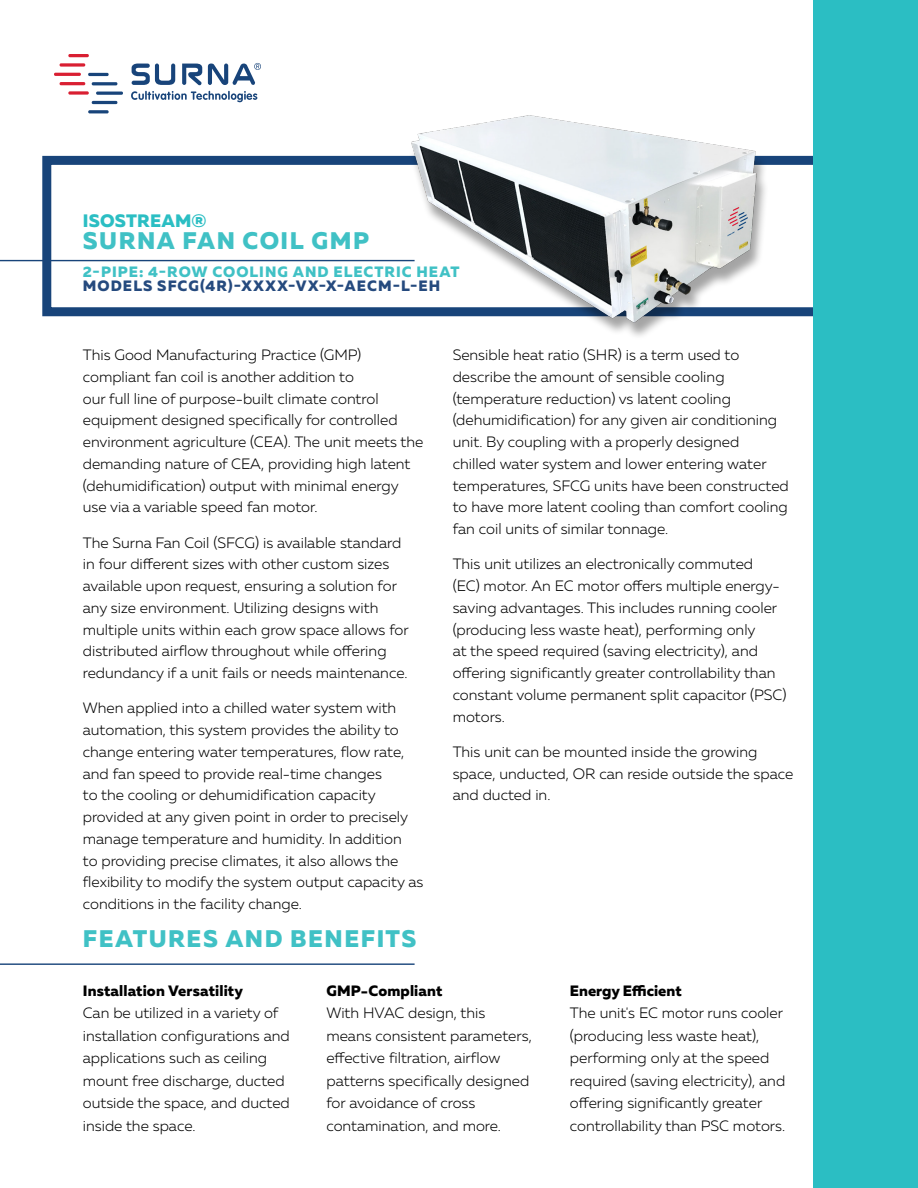
<style>
.page{position:relative;width:918px;height:1188px;background:#fff}
.page>*{position:absolute;margin:0;border:0;box-sizing:border-box;transform-origin:0 0}
.t1{font:800 24px "Muller";letter-spacing:.06em;color:#40c1c5}
.t2{font:800 18px "Muller";letter-spacing:.01em;color:#2bbec3}
.t3{font:300 15px/21.8px "Muller";color:#000}
.t4{font:800 15px "Muller";letter-spacing:.01em;color:#000}
.t5{font:800 15px "Muller";letter-spacing:.07em;color:#254a7e}
.t6{font:800 15px "Muller";letter-spacing:.065em;color:#40c1c5}
</style>
<div class="page">
<svg style="left:42px;top:156px;width:772px;height:160px"></svg>
<hr style="left:0;top:963px;width:415px;height:2px;background:#18447a">
<svg style="left:54px;top:54px;width:69px;height:59px"></svg>
<svg style="left:131px;top:63px;width:130px;height:39px"></svg>
<hr style="left:0;top:260px;width:415px;height:1px;background:#18447a">
<div style="left:814px;top:0;width:104px;height:1188px;background:#2bbec3"></div>
<div style="left:409px;top:119px;width:360px;height:222px;background:#fff"></div>
<img style="left:402px;top:115px;width:366px;height:212px">
<p class="t2" style="left:83px;top:209px;width:125px">ISOSTREAM®</p>
<h1 class="t1" style="left:83px;top:225px;width:288px">SURNA FAN COIL GMP</h1>
<p class="t5" style="left:83px;top:276px;width:359px">MODELS SFCG(4R)-XXXX-VX-X-AECM-L-EH</p>
<p class="t6" style="left:83px;top:262px;width:378px">2-PIPE: 4-ROW COOLING AND ELECTRIC HEAT</p>
<p class="t3" style="left:83px;top:344px;width:342px">This Good Manufacturing Practice (GMP) compliant fan coil is another addition to<br>our full line of purpose-built climate control equipment designed specifically for controlled environment agriculture (CEA). The unit meets the demanding nature of CEA, providing high latent (dehumidification) output with minimal energy use via a variable speed fan motor.</p>
<p class="t3" style="left:83px;top:531px;width:328px">The Surna Fan Coil (SFCG) is available standard in four different sizes with other custom sizes available upon request, ensuring a solution for any size environment. Utilizing designs with multiple units within each grow space allows for distributed airflow throughout while offering redundancy if a unit fails or needs maintenance.</p>
<p class="t3" style="left:83px;top:697px;width:342px">When applied into a chilled water system with automation, this system provides the ability to change entering water temperatures, flow rate, and fan speed to provide real-time changes<br>to the cooling or dehumidification capacity provided at any given point in order to precisely manage temperature and humidity. In addition<br>to providing precise climates, it also allows the flexibility to modify the system output capacity as conditions in the facility change.</p>
<h1 class="t1" style="left:83px;top:923px;width:335px">FEATURES AND BENEFITS</h1>
<p class="t3" style="left:453px;top:344px;width:338px">Sensible heat ratio (SHR) is a term used to describe the amount of sensible cooling (temperature reduction) vs latent cooling (dehumidification) for any given air conditioning unit. By coupling with a properly designed<br>chilled water system and lower entering water temperatures, SFCG units have been constructed to have more latent cooling than comfort cooling fan coil units of similar tonnage.</p>
<p class="t3" style="left:453px;top:553px;width:335px">This unit utilizes an electronically commuted<br>(EC) motor. An EC motor offers multiple energy&shy;saving advantages. This includes running cooler (producing less waste heat), performing only<br>at the speed required (saving electricity), and offering significantly greater controllability than constant volume permanent split capacitor (PSC) motors.</p>
<p class="t3" style="left:453px;top:741px;width:342px">This unit can be mounted inside the growing space, unducted, OR can reside outside the space and ducted in.</p>
<p class="t4" style="left:83px;top:981px;width:162px">Installation Versatility</p>
<p class="t3" style="left:83px;top:1001px;width:209px;line-height:22.5px">Can be utilized in a variety of installation configurations and applications such as ceiling mount free discharge, ducted outside the space, and ducted inside the space.</p>
<p class="t4" style="left:326px;top:981px;width:118px">GMP-Compliant</p>
<p class="t3" style="left:326px;top:1001px;width:207px;line-height:22.5px">With HVAC design, this means consistent parameters, effective filtration, airflow patterns specifically designed for avoidance of cross contamination, and more.</p>
<p class="t4" style="left:570px;top:981px;width:113px">Energy Efficient</p>
<p class="t3" style="left:570px;top:1001px;width:217px;line-height:22.5px">The unit's EC motor runs cooler (producing less waste heat), performing only at the speed required (saving electricity), and offering significantly greater controllability than PSC motors.</p>
</div>
